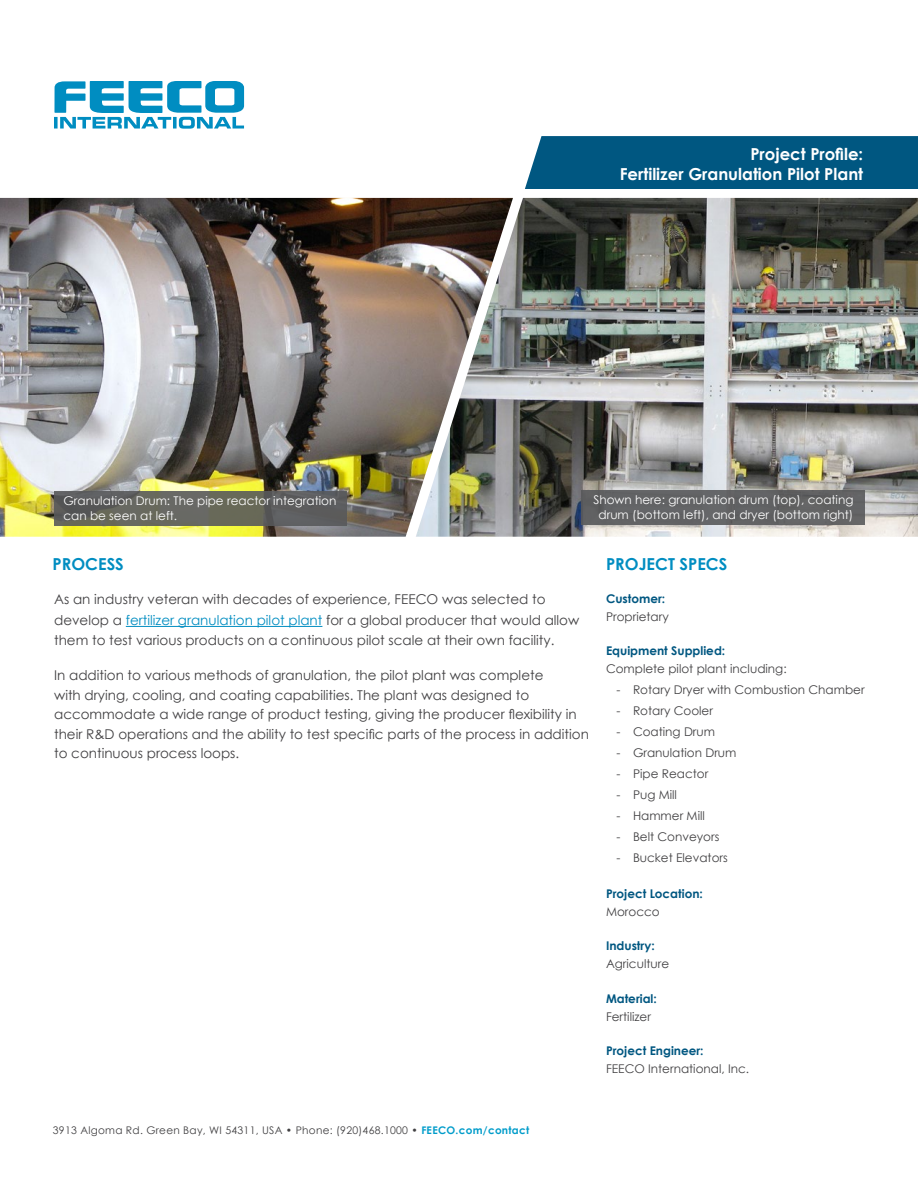
<style>
.page{position:relative;width:918px;height:1188px;background:#fff}
.page>*{position:absolute;margin:0;border:0;box-sizing:border-box;transform-origin:0 0}
.t1{font:700 16.5px/19.5px "Century Gothic";color:#fff;text-align:right}
.t2{font:700 16.5px "Century Gothic";color:#008dc1}
.t3{font:13.5px/19.5px "Century Gothic";color:#414042}
.Project_Details{font:12px/18px "Century Gothic";color:#414042}
.Captions{font:12px/15px "Century Gothic";color:#fff}
.Project_Details-2{font:700 12px/18px "Century Gothic";color:#005781}
.t4{font:10.5px "Century Gothic";letter-spacing:.025em;color:#414042}
.s1{color:#008dc1}
.s2{font-weight:700;color:#005781}
.s3{font-weight:400;color:#414042}
.s4{font-weight:700;color:#009cca}
</style>
<div class="page">
<div style="left:525px;top:136px;width:393px;height:53px;background:#005781"></div>
<svg style="left:54px;top:81px;width:190px;height:48px"></svg>
<hr style="left:126px;top:626px;width:196px;height:1px;background:#008dc1">
<img style="left:0;top:198px;width:416px;height:339px">
<img style="left:416px;top:198px;width:502px;height:339px">
<svg style="left:54px;top:491px;width:293px;height:35px;background:#61625d"></svg>
<div style="left:581px;top:490px;width:283px;height:35px;background:#626364"></div>
<h1 class="t1" style="left:620px;top:144px;width:245px">Project Profile:<br>Fertilizer Granulation Pilot Plant</h1>
<p class="Captions" style="left:63px;top:493px;width:275px">Granulation Drum: The pipe reactor integration can be seen at left.</p>
<p class="Captions" style="left:593px;top:492px;width:262px;text-align:center">Shown here: granulation drum (top), coating drum (bottom left), and dryer (bottom right)</p>
<h2 class="t2" style="left:53px;top:551px;width:73px">PROCESS</h2>
<p class="t3" style="left:54px;top:589px;width:527px;line-height:21px">As an industry veteran with decades of experience, FEECO was selected to develop a <span class="s1">fertilizer granulation pilot plant</span> for a global producer that would allow</p>
<p class="t3" style="left:54px;top:630px;width:502px">them to test various products on a continuous pilot scale at their own facility.</p>
<p class="t3" style="left:54px;top:665px;width:536px">In addition to various methods of granulation, the pilot plant was complete<br>with drying, cooling, and coating capabilities. The plant was designed to accommodate a wide range of product testing, giving the producer flexibility in their R&amp;D operations and the ability to test specific parts of the process in addition to continuous process loops.</p>
<h2 class="t2" style="left:606px;top:551px;width:123px">PROJECT SPECS</h2>
<p class="Project_Details" style="left:606px;top:589px;width:64px"><span class="s2">Customer:<br></span>Proprietary</p>
<p class="Project_Details" style="left:606px;top:642px;width:182px"><span class="s2">Equipment Supplied:<br></span>Complete pilot plant including:</p>
<p class="Project_Details" style="left:616px;top:681px;width:250px">- Rotary Dryer with Combustion Chamber</p>
<p class="Project_Details" style="left:616px;top:702px;width:98px">- Rotary Cooler</p>
<p class="Project_Details" style="left:616px;top:723px;width:100px">- Coating Drum</p>
<p class="Project_Details" style="left:616px;top:744px;width:122px">- Granulation Drum</p>
<p class="Project_Details" style="left:616px;top:765px;width:93px">- Pipe Reactor</p>
<p class="Project_Details" style="left:616px;top:786px;width:62px">- Pug Mill</p>
<p class="Project_Details" style="left:616px;top:807px;width:90px">- Hammer Mill</p>
<p class="Project_Details" style="left:616px;top:828px;width:104px">- Belt Conveyors</p>
<p class="Project_Details" style="left:616px;top:849px;width:113px">- Bucket Elevators</p>
<p class="Project_Details-2" style="left:606px;top:884px;width:98px">Project Location:<br><span class="s3">Morocco</span></p>
<p class="Project_Details" style="left:606px;top:937px;width:65px"><span class="s2">Industry:<br></span>Agriculture</p>
<p class="Project_Details" style="left:606px;top:989px;width:52px"><span class="s2">Material:<br></span>Fertilizer</p>
<p class="Project_Details" style="left:606px;top:1041px;width:145px"><span class="s2">Project Engineer:<br></span>FEECO International, Inc.</p>
<p class="t4" style="left:53px;top:1123px;width:478px">3913 Algoma Rd. Green Bay, WI 54311, USA • Phone: (920)468.1000 • <span class="s4">FEECO.com/contact</span></p>
</div>
